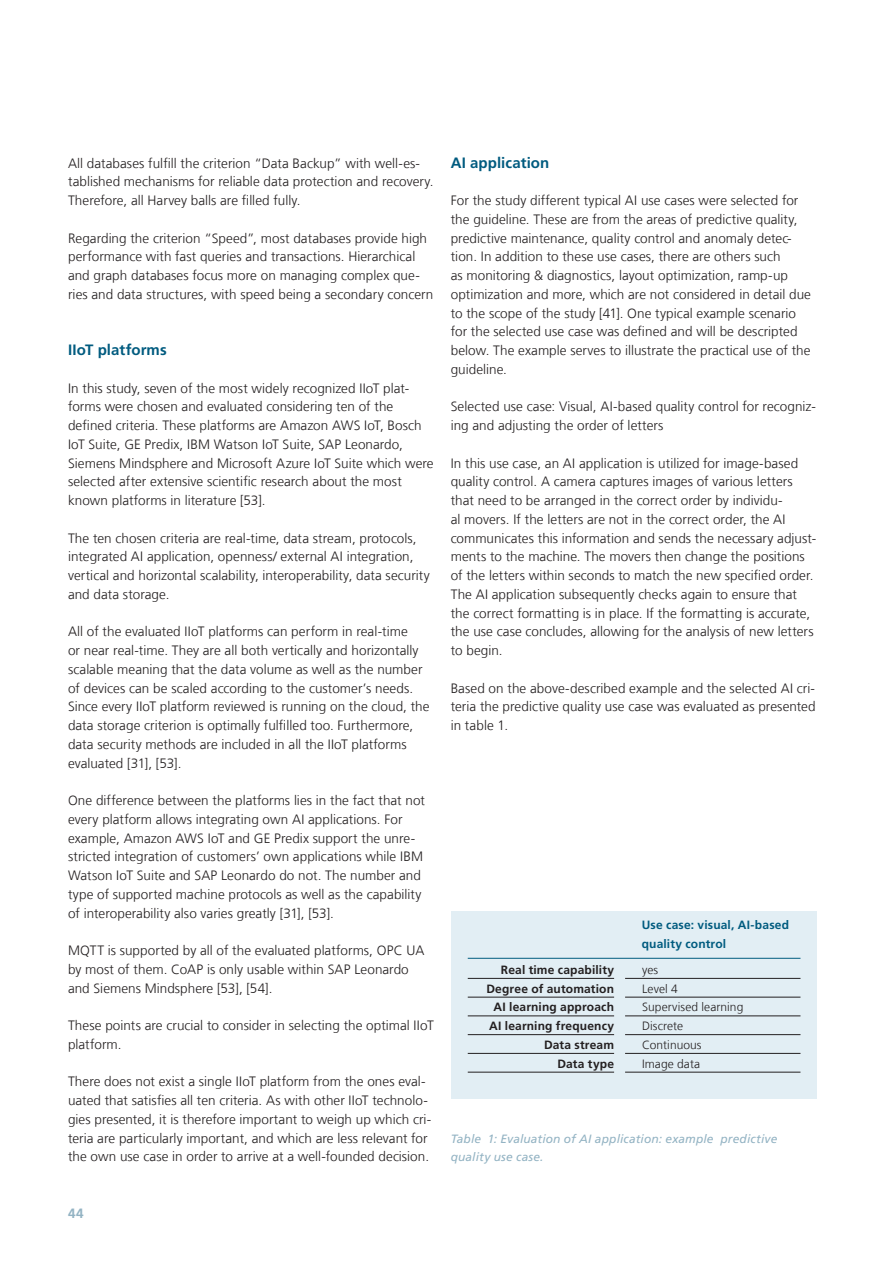
<style>
.page{position:relative;width:893px;height:1263px;background:#fff}
.page>*{position:absolute;margin:0;border:0;box-sizing:border-box;transform-origin:0 0}
.Zwischenueberschrift_10_12_5_steel_blue_{font:700 15px "Frutiger LT Com";letter-spacing:.005em;color:#005b7f}
.Fliesstext_9_12_5_schwarz{font:300 13.5px/18.8px "Frutiger LT Com";letter-spacing:.005em;color:#231f20}
.t1{font:700 13.5px "Frutiger LT Com";color:#93b3c3}
.Daten_Ueberschrift_8_12_5_Linie{font:700 12px "Frutiger LT Com";letter-spacing:.015em;color:#231f20}
.Bildtext_Marginal_8_12_5_grey{font:italic 12px/18.8px "Frutiger LT Com";letter-spacing:.01em;color:#93b3c3}
.Tabelle_Fliesstext_8_12_5_Linie{font:300 12px "Frutiger LT Com";letter-spacing:.005em;color:#231f20}
.Ueberschrift_Tabelle_8_12_5_steel_blue{font:700 12px/18.8px "Frutiger LT Com";letter-spacing:.015em;color:#005b7f}
</style>
<div class="page">
<div style="left:451px;top:911px;width:365px;height:187px;background:#e2eef4"></div>
<hr style="left:468px;top:958px;width:332px;height:1px;background:#005b7f">
<hr style="left:468px;top:978px;width:146px;height:1px;background:#231f20">
<hr style="left:468px;top:997px;width:146px;height:1px;background:#231f20">
<hr style="left:468px;top:1016px;width:146px;height:1px;background:#231f20">
<hr style="left:468px;top:1034px;width:146px;height:1px;background:#231f20">
<hr style="left:468px;top:1053px;width:146px;height:1px;background:#231f20">
<hr style="left:468px;top:1072px;width:146px;height:1px;background:#231f20">
<hr style="left:625px;top:978px;width:175px;height:1px;background:#231f20">
<hr style="left:625px;top:997px;width:175px;height:1px;background:#231f20">
<hr style="left:625px;top:1016px;width:175px;height:1px;background:#231f20">
<hr style="left:625px;top:1034px;width:175px;height:1px;background:#231f20">
<hr style="left:625px;top:1053px;width:175px;height:1px;background:#231f20">
<hr style="left:625px;top:1072px;width:175px;height:1px;background:#231f20">
<p class="Fliesstext_9_12_5_schwarz" style="left:68px;top:154px;width:367px">All databases fulfill the criterion “Data Backup” with well-es&shy;tablished mechanisms for reliable data protection and recovery.<br>Therefore, all Harvey balls are filled fully.</p>
<p class="Fliesstext_9_12_5_schwarz" style="left:68px;top:229px;width:367px">Regarding the criterion “Speed”, most databases provide high performance with fast queries and transactions. Hierarchical and graph databases focus more on managing complex que&shy;ries and data structures, with speed being a secondary concern</p>
<p class="Zwischenueberschrift_10_12_5_steel_blue_" style="left:68px;top:341px;width:100px">IIoT platforms</p>
<p class="Fliesstext_9_12_5_schwarz" style="left:68px;top:379px;width:367px">In this study, seven of the most widely recognized IIoT plat&shy;forms were chosen and evaluated considering ten of the defined criteria. These platforms are Amazon AWS IoT, Bosch IoT Suite, GE Predix, IBM Watson IoT Suite, SAP Leonardo, Siemens Mindsphere and Microsoft Azure IoT Suite which were selected after extensive scientific research about the most known platforms in literature [53].</p>
<p class="Fliesstext_9_12_5_schwarz" style="left:68px;top:529px;width:363px">The ten chosen criteria are real-time, data stream, protocols, integrated AI application, openness/ external AI integration, vertical and horizontal scalability, interoperability, data security and data storage.</p>
<p class="Fliesstext_9_12_5_schwarz" style="left:68px;top:622px;width:363px">All of the evaluated IIoT platforms can perform in real-time<br>or near real-time. They are all both vertically and horizontally scalable meaning that the data volume as well as the number of devices can be scaled according to the customer’s needs.<br>Since every IIoT platform reviewed is running on the cloud, the data storage criterion is optimally fulfilled too. Furthermore, data security methods are included in all the IIoT platforms evaluated [31], [53].</p>
<p class="Fliesstext_9_12_5_schwarz" style="left:68px;top:791px;width:358px">One difference between the platforms lies in the fact that not every platform allows integrating own AI applications. For example, Amazon AWS IoT and GE Predix support the unre&shy;stricted integration of customers’ own applications while IBM Watson IoT Suite and SAP Leonardo do not. The number and type of supported machine protocols as well as the capability of interoperability also varies greatly [31], [53].</p>
<p class="Fliesstext_9_12_5_schwarz" style="left:68px;top:941px;width:358px">MQTT is supported by all of the evaluated platforms, OPC UA by most of them. CoAP is only usable within SAP Leonardo and Siemens Mindsphere [53], [54].</p>
<p class="Fliesstext_9_12_5_schwarz" style="left:68px;top:1016px;width:367px">These points are crucial to consider in selecting the optimal IIoT platform.</p>
<p class="Fliesstext_9_12_5_schwarz" style="left:68px;top:1072px;width:365px">There does not exist a single IIoT platform from the ones eval&shy;uated that satisfies all ten criteria. As with other IIoT technolo&shy;gies presented, it is therefore important to weigh up which cri&shy;teria are particularly important, and which are less relevant for the own use case in order to arrive at a well-founded decision.</p>
<p class="Zwischenueberschrift_10_12_5_steel_blue_" style="left:451px;top:154px;width:100px">AI application</p>
<p class="Fliesstext_9_12_5_schwarz" style="left:451px;top:191px;width:362px">For the study different typical AI use cases were selected for the guideline. These are from the areas of predictive quality, predictive maintenance, quality control and anomaly detec&shy;tion. In addition to these use cases, there are others such<br>as monitoring &amp; diagnostics, layout optimization, ramp-up optimization and more, which are not considered in detail due to the scope of the study [41]. One typical example scenario for the selected use case was defined and will be descripted below. The example serves to illustrate the practical use of the guideline.</p>
<p class="Fliesstext_9_12_5_schwarz" style="left:451px;top:397px;width:367px">Selected use case: Visual, AI-based quality control for recogniz&shy;ing and adjusting the order of letters</p>
<p class="Fliesstext_9_12_5_schwarz" style="left:451px;top:454px;width:367px">In this use case, an AI application is utilized for image-based quality control. A camera captures images of various letters that need to be arranged in the correct order by individu-<br>al movers. If the letters are not in the correct order, the AI communicates this information and sends the necessary adjust&shy;ments to the machine. The movers then change the positions of the letters within seconds to match the new specified order.<br>The AI application subsequently checks again to ensure that the correct formatting is in place. If the formatting is accurate, the use case concludes, allowing for the analysis of new letters to begin.</p>
<p class="Fliesstext_9_12_5_schwarz" style="left:451px;top:679px;width:366px;text-align:justify">Based on the above-described example and the selected AI cri&shy;teria the predictive quality use case was evaluated as presented in table 1.</p>
<p class="Daten_Ueberschrift_8_12_5_Linie" style="left:501px;top:963px;width:115px">Real time capability</p>
<p class="Daten_Ueberschrift_8_12_5_Linie" style="left:486px;top:981px;width:129px">Degree of automation</p>
<p class="Daten_Ueberschrift_8_12_5_Linie" style="left:494px;top:1000px;width:122px">AI learning approach</p>
<p class="Daten_Ueberschrift_8_12_5_Linie" style="left:489px;top:1019px;width:126px">AI learning frequency</p>
<p class="Daten_Ueberschrift_8_12_5_Linie" style="left:544px;top:1038px;width:72px">Data stream</p>
<p class="Daten_Ueberschrift_8_12_5_Linie" style="left:557px;top:1056px;width:58px">Data type</p>
<p class="Ueberschrift_Tabelle_8_12_5_steel_blue" style="left:642px;top:915px;width:149px">Use case: visual, AI-based quality control</p>
<p class="Tabelle_Fliesstext_8_12_5_Linie" style="left:642px;top:963px;width:18px">yes</p>
<p class="Tabelle_Fliesstext_8_12_5_Linie" style="left:642px;top:981px;width:37px">Level 4</p>
<p class="Tabelle_Fliesstext_8_12_5_Linie" style="left:642px;top:1000px;width:103px">Supervised learning</p>
<p class="Tabelle_Fliesstext_8_12_5_Linie" style="left:642px;top:1019px;width:43px">Discrete</p>
<p class="Tabelle_Fliesstext_8_12_5_Linie" style="left:642px;top:1038px;width:61px">Continuous</p>
<p class="Tabelle_Fliesstext_8_12_5_Linie" style="left:642px;top:1056px;width:60px">Image data</p>
<p class="Bildtext_Marginal_8_12_5_grey" style="left:451px;top:1129px;width:328px">Table 1: Evaluation of AI application: example predictive quality use case.</p>
<p class="t1" style="left:68px;top:1205px;width:17px">44</p>
</div>
